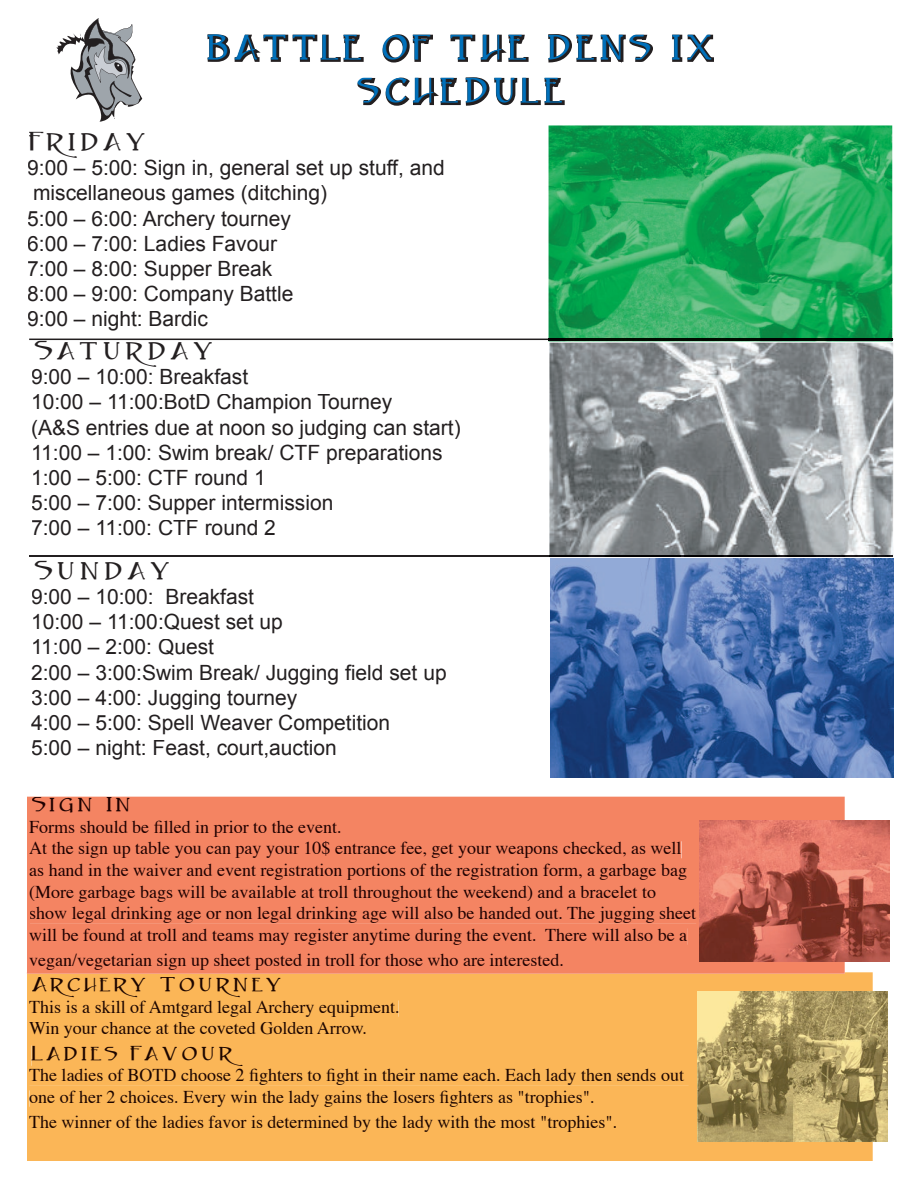
<style>
.page{position:relative;width:918px;height:1188px;background:#fff}
.page>*{position:absolute;margin:0;border:0;box-sizing:border-box;transform-origin:0 0}
.t1{font:36px/43.2px "Caeldera";color:#0070ba;text-align:center;scale:.9 1}
.t2{font:27px "Caeldera";color:#231f20}
.t3{font:21px/25.2px "Arial";color:#231f20}
.t4{font:21px "Caeldera";color:#1c0500}
.t5{font:21px "Caeldera";color:#1e0000}
.t6{font:18px/21.6px "Times";color:#1e0000}
.t7{font:18px/21.6px "Times";color:#1c0500}
</style>
<div class="page">
<div style="left:27px;top:972px;width:846px;height:189px;background:#fbb657"></div>
<div style="left:27px;top:797px;width:818px;height:177px;background:#f48462"></div>
<img style="left:549px;top:125px;width:343px;height:216px">
<img style="left:549px;top:343px;width:344px;height:212px">
<img style="left:551px;top:558px;width:342px;height:219px">
<hr style="left:29px;top:339px;width:520px;height:1px;background:#231f20">
<img style="left:549px;top:339px;width:343px;height:1px">
<hr style="left:29px;top:555px;width:520px;height:2px;background:#231f20">
<img style="left:549px;top:555px;width:344px;height:2px">
<svg style="left:207px;top:34px;width:157px;height:28px"></svg>
<svg style="left:382px;top:34px;width:51px;height:29px"></svg>
<svg style="left:450px;top:34px;width:79px;height:28px"></svg>
<svg style="left:548px;top:34px;width:105px;height:29px"></svg>
<svg style="left:672px;top:34px;width:42px;height:28px"></svg>
<svg style="left:357px;top:77px;width:208px;height:29px"></svg>
<svg style="left:56px;top:18px;width:86px;height:104px"></svg>
<div style="left:32px;top:797px;width:98px;height:16px;background:#f48462"></div>
<div style="left:29px;top:820px;width:313px;height:17px;background:#f48462"></div>
<div style="left:29px;top:841px;width:652px;height:17px;background:#f48462"></div>
<div style="left:30px;top:864px;width:657px;height:16px;background:#f48462"></div>
<div style="left:30px;top:885px;width:626px;height:17px;background:#f48462"></div>
<div style="left:30px;top:907px;width:666px;height:16px;background:#f48462"></div>
<div style="left:30px;top:928px;width:657px;height:17px;background:#f48462"></div>
<div style="left:29px;top:954px;width:534px;height:16px;background:#f48462"></div>
<div style="left:32px;top:977px;width:248px;height:20px;background:#fbb657"></div>
<div style="left:29px;top:1000px;width:369px;height:17px;background:#fbb657"></div>
<div style="left:29px;top:1022px;width:337px;height:16px;background:#fbb657"></div>
<div style="left:32px;top:1045px;width:210px;height:21px;background:#fbb657"></div>
<div style="left:29px;top:1069px;width:660px;height:16px;background:#fbb657"></div>
<div style="left:30px;top:1090px;width:563px;height:17px;background:#fbb657"></div>
<div style="left:29px;top:1116px;width:587px;height:16px;background:#fbb657"></div>
<img style="left:700px;top:821px;width:190px;height:140px">
<img style="left:697px;top:991px;width:191px;height:151px">
<h1 class="t1" style="left:203px;top:31px;width:571px">BAT TLE OF THE DENS IX<br>SCHED ULE</h1>
<p class="t2" style="left:27px;top:131px;width:122px">Friday</p>
<p class="t3" style="left:27px;top:155px;width:419px">9:00 – 5:00: Sign in, gen er al set up stuff, and mis cel la neous games (ditch ing)<br>5:00 – 6:00: Archery tour ney<br>6:00 – 7:00: Ladies Favour<br>7:00 – 8:00: Supper Break<br>8:00 – 9:00: Company Battle<br>9:00 – night: Bardic</p>
<p class="t2" style="left:31px;top:340px;width:186px">Saturday</p>
<p class="t3" style="left:31px;top:364px;width:431px">9:00 – 10:00: Break fast<br>10:00 – 11:00:BotD Cham pi on Tourney<br>(A&amp;S entries due at noon so judg ing can start)<br>11:00 – 1:00: Swim break/ CTF prep a ra tions<br>1:00 – 5:00: CTF round 1<br>5:00 – 7:00: Supper in ter mis sion<br>7:00 – 11:00: CTF round 2</p>
<p class="t2" style="left:31px;top:560px;width:143px">Sunday</p>
<p class="t3" style="left:31px;top:584px;width:417px">9:00 – 10:00: Breakfast<br>10:00 – 11:00:Quest set up<br>11:00 – 2:00: Quest<br>2:00 – 3:00:Swim Break/ Jugging field set up<br>3:00 – 4:00: Jugging tour ney<br>4:00 – 5:00: Spell Weaver Competition<br>5:00 – night: Feast, court,auction</p>
<p class="t5" style="left:29px;top:796px;width:105px">Sign In</p>
<p class="t6" style="left:29px;top:817px;width:669px">Forms should be filled in prior to the event.<br>At the sign up table you can pay your 10$ entrance fee, get your weapons checked, as well as hand in the waiver and event registration portions of the registration form, a garbage bag (More garbage bags will be available at troll throughout the weekend) and a bracelet to show legal drinking age or non legal drinking age will also be handed out. The jugging sheet will be found at troll and teams may register anytime during the event. There will also be a</p>
<p class="t6" style="left:29px;top:950px;width:536px">ve g an/vegetarian sign up sheet posted in troll for those who are in ter est ed.</p>
<p class="t4" style="left:29px;top:976px;width:256px">Archery Tourney</p>
<p class="t7" style="left:29px;top:997px;width:372px">This is a skill of Amtgard legal Archery equipment.<br>Win your chance at the coveted Golden Arrow.</p>
<p class="t4" style="left:29px;top:1045px;width:206px">Ladies Favour</p>
<p class="t7" style="left:29px;top:1065px;width:656px">The ladies of BOTD choose 2 fighters to fight in their name each. Each lady then sends out one of her 2 choices. Every win the lady gains the losers fighters as "trophies".</p>
<p class="t7" style="left:29px;top:1112px;width:590px">The winner of the ladies favor is determined by the lady with the most "trophies".</p>
</div>
